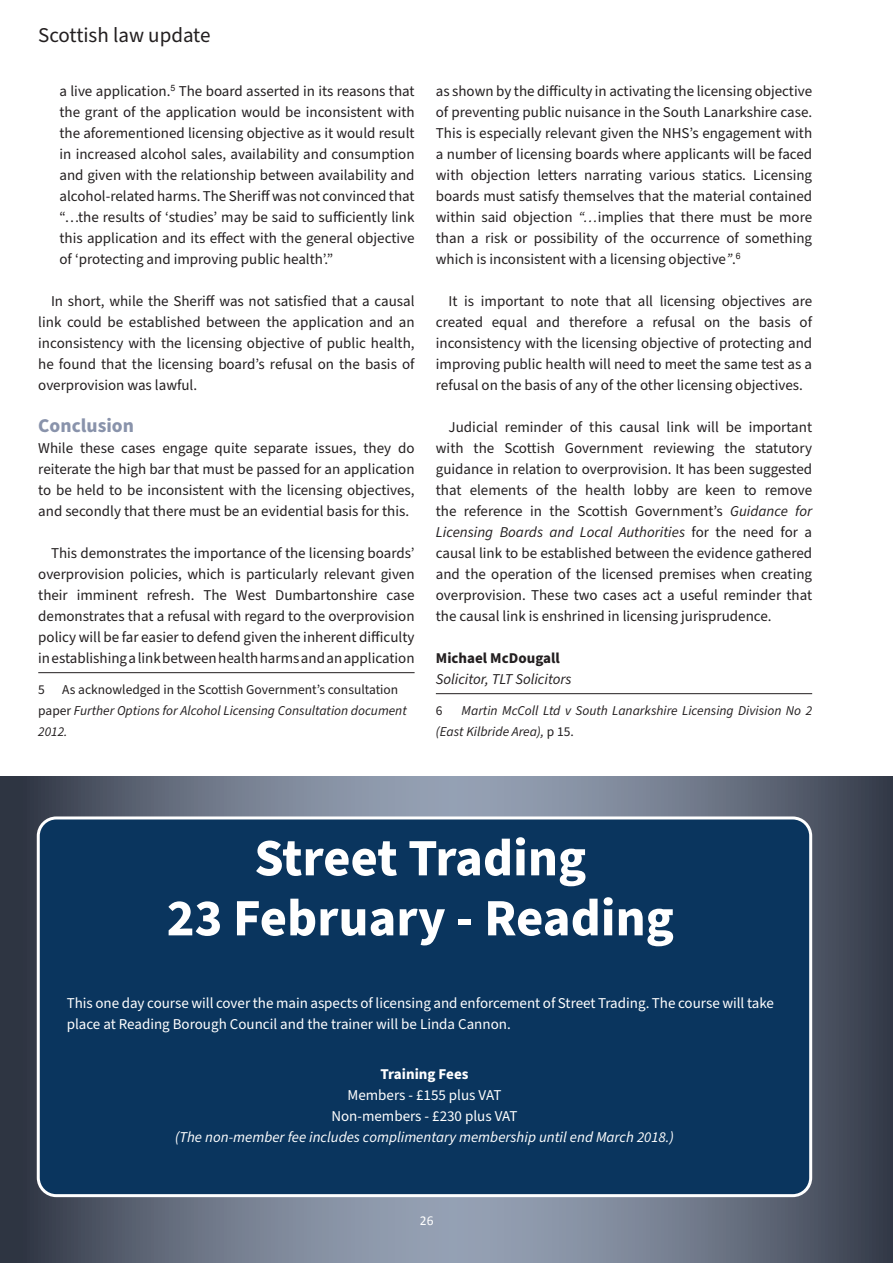
<style>
.page{position:relative;width:893px;height:1263px;background:#fff}
.page>*{position:absolute;margin:0;border:0;box-sizing:border-box;transform-origin:0 0}
.t1{font:700 52.5px/60px "Source Sans Pro";color:#fff;text-align:center}
.t2{font:21px "Source Sans Pro";color:#231f20}
.t3{font:700 19.5px "Source Sans Pro";color:#8993ab}
.t4{font:15px/21px "Source Sans Pro";color:#231f20;text-align:justify}
.t5{font:15px/21px "Source Sans Pro";color:#fff}
.t6{font:italic 15px "Source Sans Pro";color:#fff}
.t7{font:italic 15px "Source Sans Pro";color:#231f20}
.t8{font:700 15px "Source Sans Pro";color:#231f20}
.t9{font:700 15px "Source Sans Pro";color:#fff}
.t10{font:italic 13.5px/21px "Source Sans Pro";color:#231f20}
.t11{font:13.5px "Source Sans Pro";color:#231f20}
.t12{font:13.5px "Calibri";color:#fff}
.s1{font-style:normal}
.s2{font-style:italic}
</style>
<div class="page">
<hr style="left:38px;top:672px;width:377px;height:1px;background:#231f20">
<hr style="left:436px;top:693px;width:376px;height:1px;background:#231f20">
<svg style="left:0;top:776px;width:893px;height:487px;background:#5d6575"></svg>
<div style="left:38px;top:818px;width:773px;height:377px;background:#0a355e;border-radius:18px"></div>
<div style="left:37px;top:816px;width:775px;height:381px;border:3px solid #fff;border-radius:18px"></div>
<h2 class="t2" style="left:38px;top:21px;width:174px">Scottish law update</h2>
<p class="t4" style="left:60px;top:81px;width:357px">a live application.<sup>5</sup> The board asserted in its reasons that the grant of the application would be inconsistent with the aforementioned licensing objective as it would result in increased alcohol sales, availability and consumption and given with the relationship between availability and alcohol-related harms. The Sheriff was not convinced that “…the results of ‘studies’ may be said to sufficiently link this application and its effect with the general objective of ‘protecting and improving public health’.”</p>
<p class="t4" style="left:38px;top:291px;width:378px;text-indent:13px">In short, while the Sheriff was not satisfied that a causal link could be established between the application and an inconsistency with the licensing objective of public health, he found that the licensing board’s refusal on the basis of overprovision was lawful.</p>
<h3 class="t3" style="left:38px;top:413px;width:97px">Conclusion</h3>
<p class="t4" style="left:38px;top:438px;width:378px">While these cases engage quite separate issues, they do reiterate the high bar that must be passed for an application to be held to be inconsistent with the licensing objectives, and secondly that there must be an evidential basis for this.</p>
<p class="t4" style="left:38px;top:543px;width:378px;text-indent:13px">This demonstrates the importance of the licensing boards’ overprovision policies, which is particularly relevant given their imminent refresh. The West Dumbartonshire case demonstrates that a refusal with regard to the overprovision policy will be far easier to defend given the inherent difficulty in establishing a link between health harms and an application</p>
<p class="t11" style="left:38px;top:680px;width:8px">5</p>
<p class="t10" style="left:38px;top:679px;width:370px;text-indent:24px"><span class="s1">As acknowledged in the Scottish Government’s consultation paper</span> Further Options for Alcohol Licensing Consultation document<br>2012.</p>
<p class="t4" style="left:436px;top:81px;width:378px">as shown by the difficulty in activating the licensing objective of preventing public nuisance in the South Lanarkshire case.<br>This is especially relevant given the NHS’s engagement with a number of licensing boards where applicants will be faced with objection letters narrating various statics. Licensing boards must satisfy themselves that the material contained within said objection <span class="s2">“…</span>implies that there must be more than a risk or possibility of the occurrence of something which is inconsistent with a licensing objective<span class="s2">”</span>.<sup>6</sup></p>
<p class="t4" style="left:436px;top:291px;width:378px;text-indent:13px">It is important to note that all licensing objectives are created equal and therefore a refusal on the basis of inconsistency with the licensing objective of protecting and improving public health will need to meet the same test as a refusal on the basis of any of the other licensing objectives.</p>
<p class="t4" style="left:436px;top:417px;width:378px;text-indent:13px">Judicial reminder of this causal link will be important with the Scottish Government reviewing the statutory guidance in relation to overprovision. It has been suggested that elements of the health lobby are keen to remove the reference in the Scottish Government’s <span class="s2">Guidance for Licensing Boards and Local Authorities</span> for the need for a causal link to be established between the evidence gathered and the operation of the licensed premises when creating overprovision. These two cases act a useful reminder that the causal link is enshrined in licensing jurisprudence.</p>
<p class="t8" style="left:436px;top:648px;width:125px">Michael McDougall</p>
<p class="t7" style="left:436px;top:669px;width:137px">Solicitor, TLT Solicitors</p>
<p class="t11" style="left:436px;top:701px;width:8px">6</p>
<p class="t10" style="left:436px;top:700px;width:378px;text-indent:26px">Martin McColl Ltd v South Lanarkshire Licensing Division No 2 (East Kilbride Area), <span class="s1">p 15.</span></p>
<h1 class="t1" style="left:167px;top:829px;width:509px">Street Trading<br>23 February - Reading</h1>
<p class="t5" style="left:67px;top:993px;width:709px">This one day course will cover the main aspects of licensing and enforcement of Street Trading. The course will take place at Reading Borough Council and the trainer will be Linda Cannon.</p>
<p class="t9" style="left:380px;top:1063px;width:90px">Training Fees</p>
<p class="t5" style="left:331px;top:1084px;width:188px;text-align:center">Members - £155 plus VAT<br>Non-members - £230 plus VAT</p>
<p class="t6" style="left:175px;top:1126px;width:500px">(The non-member fee includes complimentary membership until end March 2018.)</p>
<p class="t12" style="left:420px;top:1211px;width:15px">26</p>
</div>
